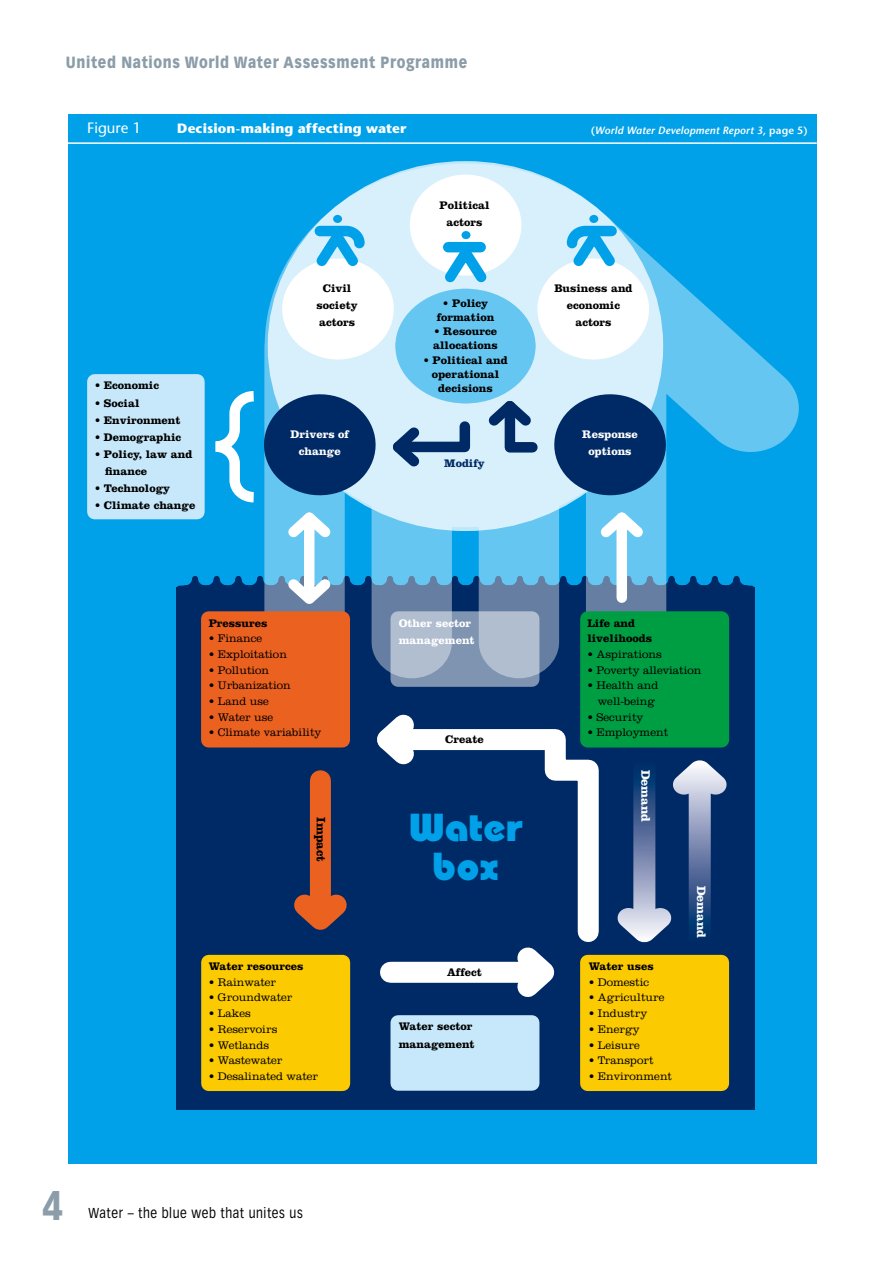
<style>
.page{position:relative;width:893px;height:1263px;background:#fff}
.page>*{position:absolute;margin:0;border:0;box-sizing:border-box;transform-origin:0 0}
.t1{font:900 40.65px "Vectora LT Std";color:#8a9da9;scale:.85 1}
.t2{font:800 39px/39px "Bauhaus Std";color:#00a1e9;text-align:center}
.t3{font:900 15.9px "Vectora LT Std";letter-spacing:.05em;color:#8a9da9;scale:.85 1}
.t4{font:500 15px "Stone Sans Std";color:#fff}
.t5{font:14.1px "Vectora LT Std";letter-spacing:.05em;color:#000;scale:.85 1}
.t6{font:700 13.5px "Stone Sans Std";letter-spacing:.01em;color:#fff}
.t7{font:700 12.6px "Clarendon LT Std";color:#fff}
.t8{font:700 12.6px "Clarendon LT Std";color:#000}
.t9{font:700 11.4px/17.1px "Clarendon LT Std";color:#000;text-align:center}
.t10{font:300 11.4px/15.8px "Clarendon LT Std";color:#000;text-align:right}
.t11{font:700 11.4px/17.1px "Clarendon LT Std";color:#fff;text-align:center}
.t12{font:700 11.4px "Clarendon LT Std";color:#002a65}
.t13{font:italic 600 10.5px "Stone Sans Std";letter-spacing:.015em;color:#fff}
.s1{font-style:normal}
</style>
<div class="page">
<div style="left:68px;top:115px;width:749px;height:1049px;background:#00a1e9"></div>
<div style="left:177px;top:587px;width:578px;height:523px;background:#002a65"></div>
<svg style="left:264px;top:164px;width:535px;height:514px"></svg>
<div style="left:588px;top:619px;width:134px;height:121px;background:#009e42"></div>
<div style="left:580px;top:611px;width:149px;height:136px;border:15px solid #009e42"></div>
<svg style="left:406px;top:627px;width:117px;height:44px;background:#a2b2c6"></svg>
<div style="left:398px;top:1023px;width:134px;height:60px;background:#c7e8fa"></div>
<div style="left:390px;top:1015px;width:149px;height:76px;border:15px solid #c7e8fa"></div>
<div style="left:209px;top:619px;width:133px;height:121px;background:#eb6120"></div>
<div style="left:201px;top:611px;width:149px;height:136px;border:15px solid #eb6120"></div>
<div style="left:209px;top:962px;width:134px;height:121px;background:#fcca00"></div>
<div style="left:201px;top:955px;width:149px;height:136px;border:15px solid #fcca00"></div>
<div style="left:588px;top:962px;width:134px;height:121px;background:#fcca00"></div>
<div style="left:580px;top:955px;width:149px;height:136px;border:15px solid #fcca00"></div>
<svg style="left:433px;top:718px;width:176px;height:224px"></svg>
<svg style="left:377px;top:714px;width:56px;height:51px"></svg>
<div style="left:616px;top:518px;width:11px;height:80px;background:#fff"></div>
<div style="left:304px;top:518px;width:10px;height:80px;background:#fff"></div>
<svg style="left:178px;top:570px;width:575px;height:43px"></svg>
<svg style="left:498px;top:928px;width:77px;height:88px"></svg>
<svg style="left:617px;top:760px;width:110px;height:183px"></svg>
<div style="left:390px;top:962px;width:145px;height:21px;background:#fff"></div>
<svg style="left:294px;top:875px;width:53px;height:55px"></svg>
<div style="left:310px;top:781px;width:21px;height:131px;background:#eb6120"></div>
<div style="left:410px;top:175px;width:111px;height:101px;background:#fff;border-radius:50%"></div>
<svg style="left:215px;top:386px;width:458px;height:161px;background:#69a6cd"></svg>
<div style="left:95px;top:382px;width:102px;height:130px;background:#c7e8fa"></div>
<div style="left:87px;top:374px;width:118px;height:145px;border:15px solid #c7e8fa"></div>
<svg style="left:333px;top:215px;width:9px;height:8px"></svg>
<svg style="left:275px;top:217px;width:126px;height:149px;background:#c9eafa"></svg>
<div style="left:589px;top:215px;width:9px;height:8px;background:#00a1e9;border-radius:50%"></div>
<svg style="left:531px;top:217px;width:125px;height:149px;background:#cbebfa"></svg>
<div style="left:461px;top:231px;width:9px;height:8px;background:#00a1e9;border-radius:50%"></div>
<svg style="left:436px;top:233px;width:60px;height:58px"></svg>
<div style="left:68px;top:114px;width:749px;height:28px;background:#00a1e9"></div>
<hr style="left:68px;top:142px;width:749px;height:2px;background:#fff">
<h3 class="t3" style="left:66px;top:53px;width:474px">United Nations World Water Assessment Programme</h3>
<h3 class="t4" style="left:87px;top:119px;width:56px">Figure 1</h3>
<p class="t6" style="left:177px;top:121px;width:231px">Decision-making affecting water</p>
<p class="t13" style="left:591px;top:124px;width:218px"><span class="s1">(</span>World Water Development Report 3<span class="s1">, page 5)</span></p>
<p class="t9" style="left:95px;top:377px;width:66px">• Economic</p>
<p class="t9" style="left:95px;top:394px;width:46px">• Social</p>
<p class="t9" style="left:95px;top:411px;width:87px">• Environment</p>
<p class="t9" style="left:95px;top:428px;width:88px">• Demographic</p>
<p class="t9" style="left:105px;top:445px;width:89px;text-align:left;text-indent:-10px">• Policy, law and finance</p>
<p class="t9" style="left:95px;top:479px;width:77px">• Technology</p>
<p class="t9" style="left:95px;top:497px;width:102px">• Climate change</p>
<p class="t9" style="left:316px;top:279px;width:43px">Civil society actors</p>
<p class="t11" style="left:290px;top:425px;width:60px">Drivers of change</p>
<p class="t9" style="left:439px;top:196px;width:52px">Political actors</p>
<p class="t9" style="left:437px;top:296px;width:59px;line-height:14.2px">• Policy formation</p>
<p class="t9" style="left:433px;top:324px;width:66px;line-height:14.2px;text-align:left">• Resource allocations</p>
<p class="t9" style="left:423px;top:353px;width:86px;line-height:14.2px">• Political and operational decisions</p>
<p class="t12" style="left:444px;top:457px;width:42px">Modify</p>
<p class="t9" style="left:554px;top:279px;width:80px">Business and economic actors</p>
<p class="t11" style="left:582px;top:425px;width:57px">Response options</p>
<p class="t9" style="left:209px;top:614px;width:60px">Pressures</p>
<p class="t10" style="left:209px;top:631px;width:55px">• Finance</p>
<p class="t10" style="left:209px;top:646px;width:80px">• Exploitation</p>
<p class="t10" style="left:209px;top:662px;width:62px">• Pollution</p>
<p class="t10" style="left:209px;top:678px;width:84px">• Urbanization</p>
<p class="t10" style="left:209px;top:693px;width:62px">• Land use</p>
<p class="t10" style="left:209px;top:709px;width:66px">• Water use</p>
<p class="t10" style="left:209px;top:725px;width:114px">• Climate variability</p>
<p class="t11" style="left:399px;top:614px;width:78px;text-align:left">Other sector management</p>
<p class="t9" style="left:445px;top:730px;width:40px">Create</p>
<p class="t8" style="left:329px;top:817px;width:46px;rotate:90deg">Impact</p>
<h2 class="t2" style="left:409px;top:808px;width:116px">Water box</h2>
<p class="t9" style="left:209px;top:958px;width:96px">Water resources</p>
<p class="t10" style="left:209px;top:974px;width:69px">• Rainwater</p>
<p class="t10" style="left:209px;top:990px;width:85px">• Groundwater</p>
<p class="t10" style="left:209px;top:1005px;width:44px">• Lakes</p>
<p class="t10" style="left:209px;top:1021px;width:70px">• Reservoirs</p>
<p class="t10" style="left:209px;top:1037px;width:62px">• Wetlands</p>
<p class="t10" style="left:209px;top:1052px;width:75px">• Wastewater</p>
<p class="t10" style="left:209px;top:1068px;width:111px">• Desalinated water</p>
<p class="t9" style="left:447px;top:963px;width:36px">Affect</p>
<p class="t9" style="left:399px;top:1018px;width:78px;text-align:left">Water sector management</p>
<p class="t9" style="left:587px;top:615px;width:66px;line-height:15.8px;text-align:left">Life and livelihoods</p>
<p class="t10" style="left:587px;top:646px;width:76px">• Aspirations</p>
<p class="t10" style="left:587px;top:662px;width:116px">• Poverty alleviation</p>
<p class="t10" style="left:587px;top:678px;width:72px">• Health and well-being</p>
<p class="t10" style="left:587px;top:709px;width:58px">• Security</p>
<p class="t10" style="left:587px;top:725px;width:82px">• Employment</p>
<p class="t7" style="left:653px;top:769px;width:54px;rotate:90deg">Demand</p>
<p class="t9" style="left:589px;top:958px;width:66px">Water uses</p>
<p class="t10" style="left:589px;top:974px;width:62px">• Domestic</p>
<p class="t10" style="left:589px;top:990px;width:77px">• Agriculture</p>
<p class="t10" style="left:589px;top:1005px;width:60px">• Industry</p>
<p class="t10" style="left:589px;top:1021px;width:52px">• Energy</p>
<p class="t10" style="left:589px;top:1037px;width:52px">• Leisure</p>
<p class="t10" style="left:589px;top:1052px;width:66px">• Transport</p>
<p class="t10" style="left:589px;top:1068px;width:85px">• Environment</p>
<p class="t7" style="left:709px;top:885px;width:54px;rotate:90deg">Demand</p>
<h1 class="t1" style="left:43px;top:1180px;width:26px">4</h1>
<p class="t5" style="left:89px;top:1205px;width:254px">Water – the blue web that unites us</p>
</div>
